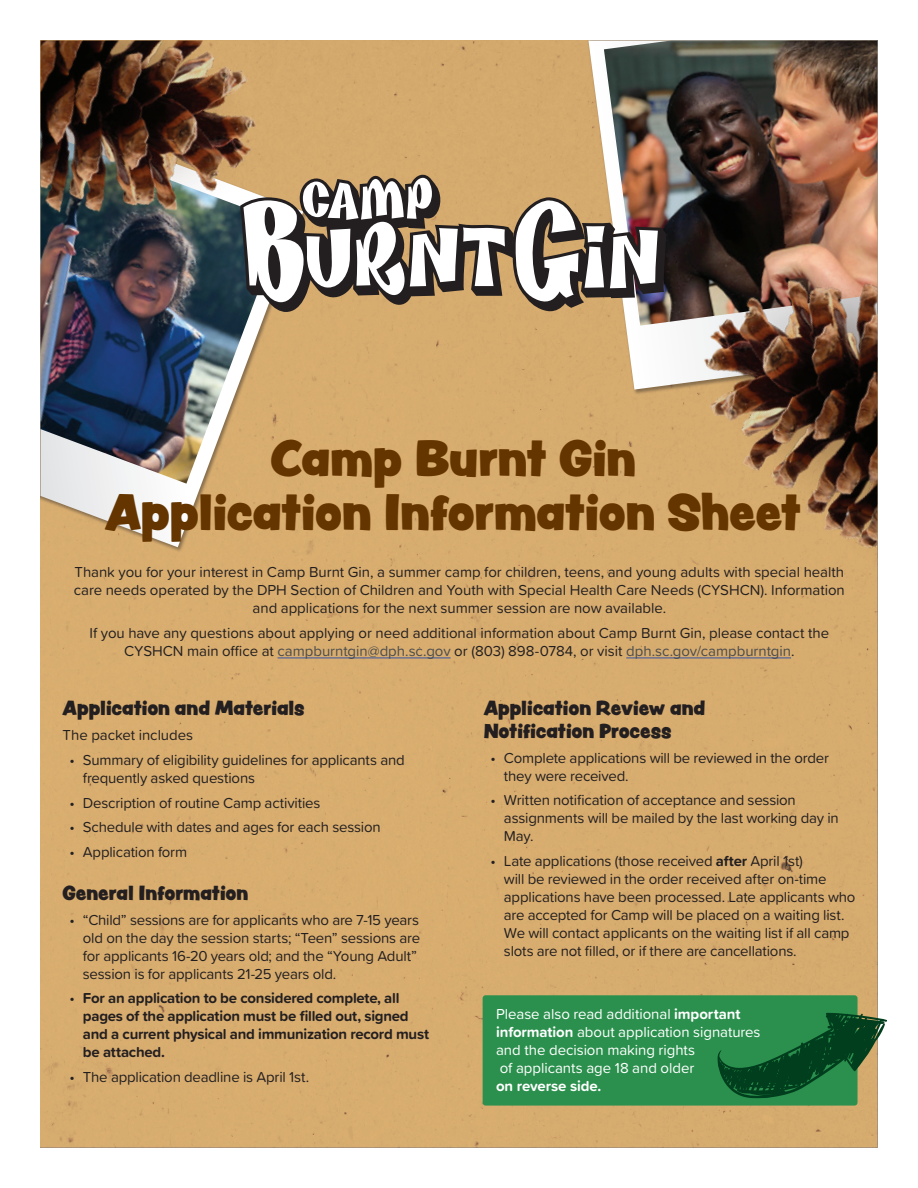
<style>
.page{position:relative;width:918px;height:1188px;background:#fff}
.page>*{position:absolute;margin:0;border:0;box-sizing:border-box;transform-origin:0 0}
.t1{font:45px/54px "Peachy Keen JF";letter-spacing:-.01em;color:#653500;text-align:center}
.t2{font:18px/22.5px "Peachy Keen JF";letter-spacing:-.01em;color:#231f20}
.t3{font:15px/18px "Proxima Soft";letter-spacing:-.01em;color:#231f20}
.t4{font:700 15px/18px "Proxima Soft";letter-spacing:-.015em;color:#231f20}
.t5{font:15px/18px "Proxima Soft";letter-spacing:-.005em;color:#fff}
.t6{font:700 15px "Proxima Soft";letter-spacing:-.005em;color:#fff}
.s1{color:#4b4c4d}
.s2{font-weight:400}
.s3{font-weight:700}
</style>
<div class="page">
<div style="left:40px;top:40px;width:838px;height:1108px;background:#d7ac6f"></div>
<div style="left:40px;top:99px;width:268px;height:454px;background:#d7ac6f"></div>
<svg style="left:40px;top:484px;width:231px;height:63px"></svg>
<img style="left:40px;top:317px;width:238px;height:167px">
<hr style="left:278px;top:658px;width:173px;height:1px;background:#3853a3">
<hr style="left:626px;top:658px;width:165px;height:1px;background:#3853a3">
<div style="left:483px;top:995px;width:375px;height:111px;background:#2b904d;border-radius:3px"></div>
<svg style="left:717px;top:1013px;width:170px;height:87px"></svg>
<svg style="left:588px;top:40px;width:49px;height:350px"></svg>
<img style="left:604px;top:40px;width:274px;height:286px">
<img style="left:637px;top:224px;width:241px;height:341px">
<svg style="left:281px;top:175px;width:386px;height:137px"></svg>
<img style="left:40px;top:40px;width:241px;height:277px">
<h1 class="t1" style="left:105px;top:431px;width:698px">Camp Burnt Gin<br>Application Information Sheet</h1>
<p class="t3" style="left:74px;top:562px;width:773px;text-align:center">Thank you for your interest in Camp Burnt Gin, a summer camp for children, teens, and young adults with special health care needs operated by the DPH Section of Children and Youth with Special Health Care Needs (CYSHCN). Information and applications for the next summer session are now available.</p>
<p class="t3" style="left:89px;top:623px;width:741px;text-align:center">If you have any questions about applying or need additional information about Camp Burnt Gin, please contact the<br>CYSHCN main office at <span class="s1">campburntgin@dph.sc.gov</span> or (803) 898-0784, or visit <span class="s1">dph.sc.gov/campburntgin</span>.</p>
<p class="t2" style="left:63px;top:697px;width:244px">Application and Materials</p>
<p class="t3" style="left:63px;top:726px;width:132px">The packet includes</p>
<p class="t3" style="left:83px;top:750px;width:323px;text-indent:-14px">• Summary of eligibility guidelines for applicants and frequently asked questions</p>
<p class="t3" style="left:69px;top:793px;width:253px">• Description of routine Camp activities</p>
<p class="t3" style="left:69px;top:818px;width:313px">• Schedule with dates and ages for each session</p>
<p class="t3" style="left:69px;top:843px;width:119px">• Application form</p>
<p class="t2" style="left:63px;top:881px;width:187px">General Information</p>
<p class="t3" style="left:83px;top:910px;width:339px;text-indent:-14px">• “Child” sessions are for applicants who are 7-15 years old on the day the session starts; “Teen” sessions are for applicants 16-20 years old; and the “Young Adult” session is for applicants 21-25 years old.</p>
<p class="t4" style="left:83px;top:989px;width:348px;text-indent:-14px"><span class="s2">•</span> For an application to be considered complete, all pages of the application must be filled out, signed and a current physical and immunization record must be attached.</p>
<p class="t3" style="left:69px;top:1068px;width:241px">• The application deadline is April 1st.</p>
<p class="t2" style="left:484px;top:697px;width:223px">Application Review and<br>Notification Process</p>
<p class="t3" style="left:504px;top:748px;width:327px;text-indent:-14px">• Complete applications will be reviewed in the order they were received.</p>
<p class="t3" style="left:504px;top:791px;width:336px;text-indent:-14px">• Written notification of acceptance and session assignments will be mailed by the last working day in<br>May.</p>
<p class="t3" style="left:504px;top:852px;width:353px;text-indent:-14px">• Late applications (those received <span class="s3">after</span> April 1st)<br>will be reviewed in the order received after on-time applications have been processed. Late applicants who are accepted for Camp will be placed on a waiting list.<br>We will contact applicants on the waiting list if all camp slots are not filled, or if there are cancellations.</p>
<p class="t5" style="left:496px;top:1004px;width:266px">Please also read additional <span class="s3">important information</span> about application signatures and the decision making rights<br>of applicants age 18 and older</p>
<p class="t6" style="left:496px;top:1075px;width:107px">on reverse side.</p>
</div>
